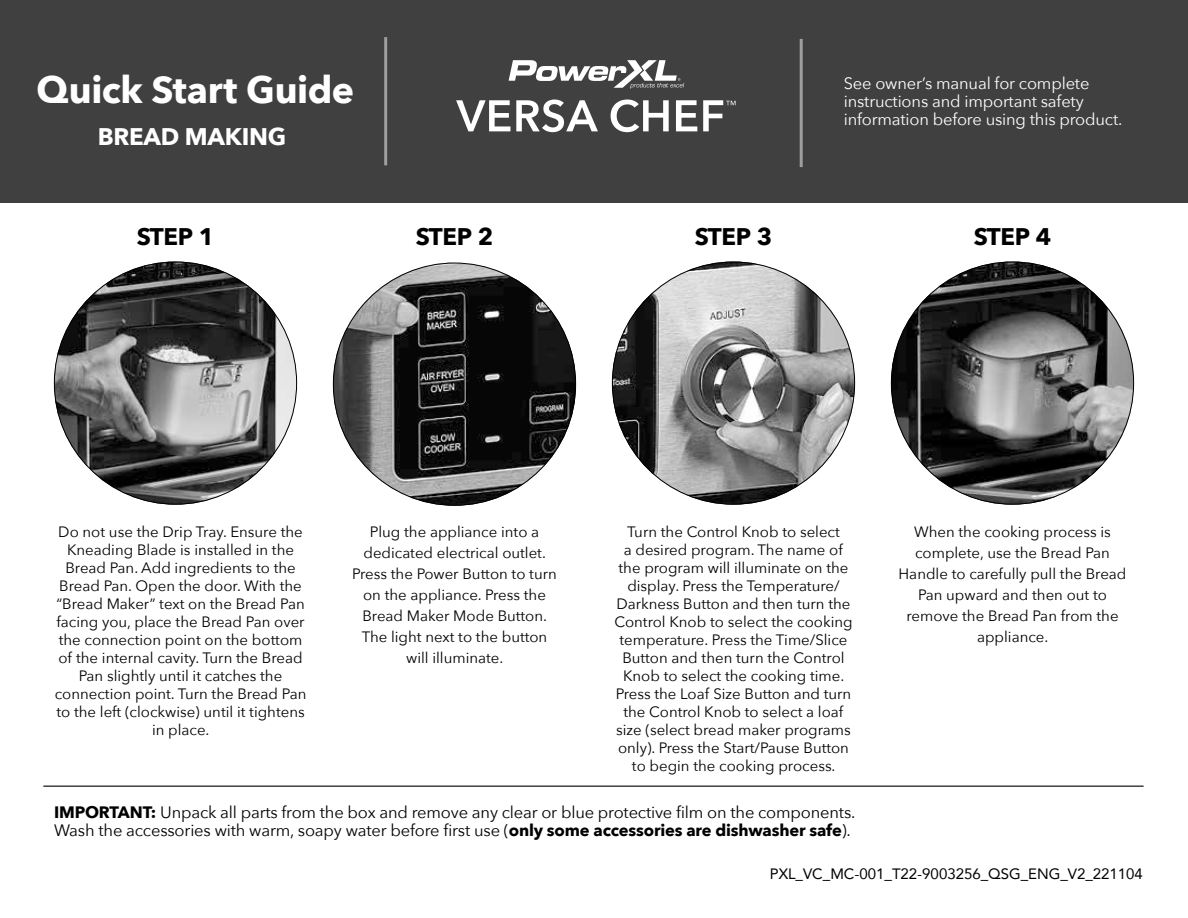
<style>
.page{position:relative;width:1188px;height:918px;background:#fff}
.page>*{position:absolute;margin:0;border:0;box-sizing:border-box;transform-origin:0 0}
.t1{font:700 37.5px "Avenir Next";letter-spacing:-.01em;color:#fff}
.t2{font:700 24px "Avenir Next";letter-spacing:-.01em;color:#000}
.t3{font:700 24px "Avenir Next";letter-spacing:-.01em;color:#fff}
.t4{font:16.5px/18px "Avenir Next";letter-spacing:-.01em;color:#000}
.t5{font:16.5px/18px "Avenir Next";letter-spacing:-.01em;color:#fff}
.t6{font:15px/18px "Avenir Next";color:#000;text-align:center}
.t7{font:15px "Avenir";color:#000}
.s1{font-weight:700}
</style>
<div class="page">
<div style="left:0;top:0;width:1188px;height:202px;background:#404040"></div>
<hr style="left:800px;top:39px;width:3px;height:128px;background:#fff">
<hr style="left:384px;top:37px;width:3px;height:128px;background:#fff">
<img style="left:612px;top:262px;width:243px;height:243px;border-radius:122px">
<img style="left:54px;top:262px;width:243px;height:243px;border-radius:122px">
<img style="left:891px;top:262px;width:243px;height:243px;border-radius:122px">
<img style="left:333px;top:263px;width:243px;height:243px;border-radius:122px">
<hr style="left:43px;top:785px;width:1101px;height:2px;background:#404040">
<svg style="left:456px;top:100px;width:54px;height:31px"></svg>
<svg style="left:516px;top:100px;width:82px;height:32px"></svg>
<svg style="left:611px;top:100px;width:58px;height:32px"></svg>
<svg style="left:676px;top:100px;width:21px;height:31px"></svg>
<svg style="left:703px;top:100px;width:33px;height:31px"></svg>
<svg style="left:509px;top:60px;width:175px;height:29px"></svg>
<h1 class="t1" style="left:37px;top:57px;width:319px">Quick Start Guide</h1>
<h2 class="t3" style="left:98px;top:116px;width:190px">BREAD MAKING</h2>
<p class="t5" style="left:844px;top:74px;width:280px">See owner’s manual for complete instructions and important safety information before using this product.</p>
<h2 class="t2" style="left:137px;top:216px;width:79px">STEP 1</h2>
<h2 class="t2" style="left:416px;top:216px;width:79px">STEP 2</h2>
<h2 class="t2" style="left:695px;top:216px;width:79px">STEP 3</h2>
<h2 class="t2" style="left:974px;top:216px;width:79px">STEP 4</h2>
<p class="t6" style="left:614px;top:522px;width:240px">Turn the Control Knob to select<br>a desired program. The name of the program will illuminate on the display. Press the Temperature/<br>Darkness Button and then turn the<br>Control Knob to select the cooking temperature. Press the Time/Slice<br>Button and then turn the Control<br>Knob to select the cooking time.<br>Press the Loaf Size Button and turn the Control Knob to select a loaf size (select bread maker programs only). Press the Start/Pause Button to begin the cooking process.</p>
<p class="t6" style="left:55px;top:522px;width:253px">Do not use the Drip Tray. Ensure the Kneading Blade is installed in the Bread Pan. Add ingredients to the Bread Pan. Open the door. With the “Bread Maker” text on the Bread Pan facing you, place the Bread Pan over the connection point on the bottom of the internal cavity. Turn the Bread Pan slightly until it catches the connection point. Turn the Bread Pan to the left (clockwise) until it tightens in place.</p>
<p class="t6" style="left:352px;top:521px;width:206px;line-height:21px">Plug the appliance into a dedicated electrical outlet.<br>Press the Power Button to turn on the appliance. Press the<br>Bread Maker Mode Button.<br>The light next to the button will illuminate.</p>
<p class="t6" style="left:899px;top:521px;width:229px;line-height:21px">When the cooking process is complete, use the Bread Pan<br>Handle to carefully pull the Bread<br>Pan upward and then out to remove the Bread Pan from the appliance.</p>
<p class="t4" style="left:54px;top:802px;width:803px"><span class="s1">IMPORTANT:</span> Unpack all parts from the box and remove any clear or blue protective film on the components.<br>Wash the accessories with warm, soapy water before first use (<span class="s1">only some accessories are dishwasher safe</span>).</p>
<p class="t7" style="left:770px;top:862px;width:375px">PXL_VC_MC-001_T22-9003256_QSG_ENG_V2_221104</p>
</div>
